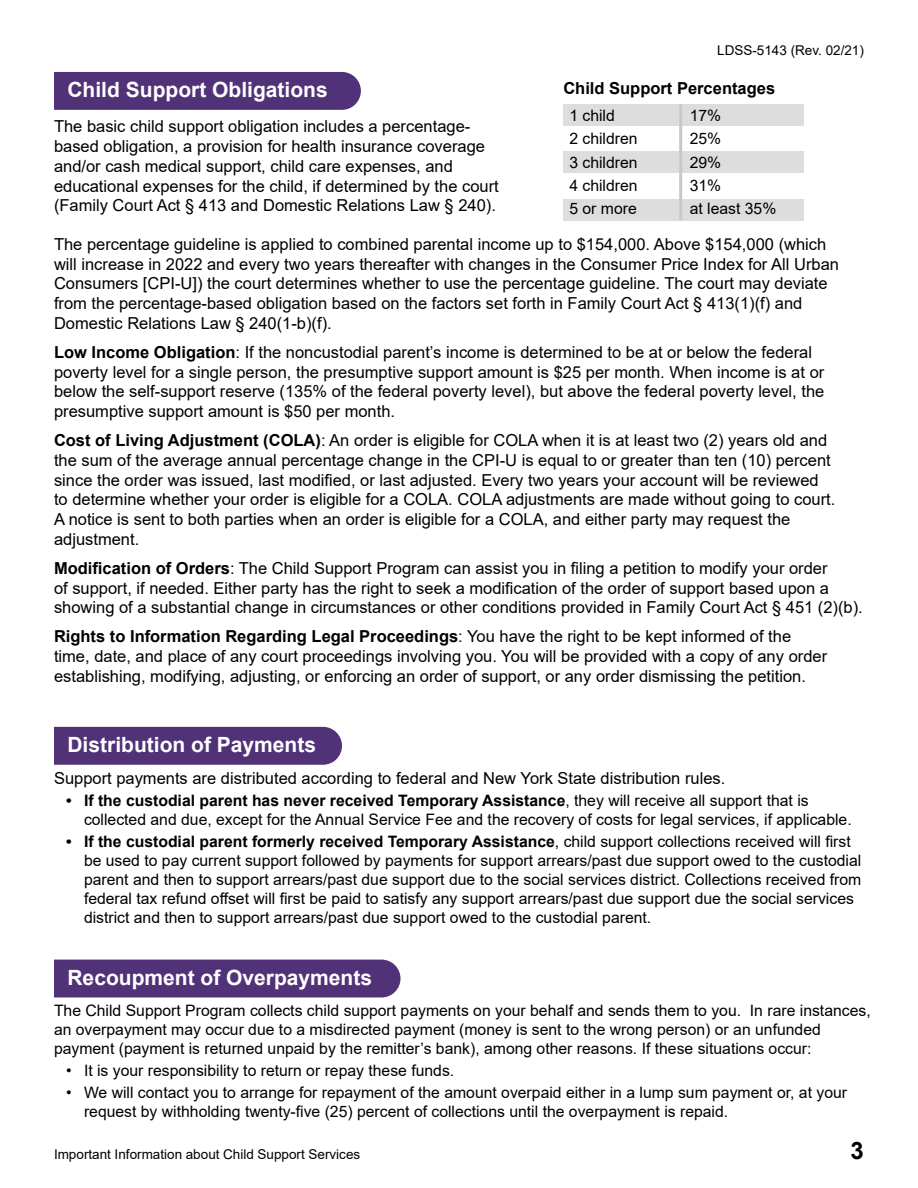
<style>
.page{position:relative;width:918px;height:1188px;background:#fff}
.page>*{position:absolute;margin:0;border:0;box-sizing:border-box;transform-origin:0 0}
.t1{font:700 24px "Arial";color:#000}
.t2{font:700 21px "Arial";color:#fff}
.t3{font:16.5px/19.8px "Arial";color:#000}
.t4{font:700 16.5px "Arial";color:#000}
.Table_Header{font:15.75px/18.9px "Arial";color:#000}
.t5{font:13.5px "Arial";color:#000}
.s1{font-weight:700}
</style>
<div class="page">
<div style="left:54px;top:72px;width:307px;height:38px;background:#513178"></div>
<div style="left:563px;top:104px;width:241px;height:22px;background:#dcddde"></div>
<div style="left:563px;top:151px;width:241px;height:22px;background:#dcddde"></div>
<div style="left:563px;top:199px;width:241px;height:21px;background:#dcddde"></div>
<hr style="left:679px;top:104px;width:3px;height:117px;background:#c7c8ca">
<div style="left:54px;top:727px;width:288px;height:38px;background:#513178"></div>
<div style="left:54px;top:960px;width:346px;height:37px;background:#513178"></div>
<p class="t5" style="left:717px;top:41px;width:148px">LDSS-5143 (Rev. 02/21)</p>
<p class="t4" style="left:563px;top:76px;width:213px">Child Support Percentages</p>
<p class="Table_Header" style="left:569px;top:106px;width:47px">1 child</p>
<p class="Table_Header" style="left:690px;top:106px;width:33px">17%</p>
<p class="Table_Header" style="left:569px;top:129px;width:70px">2 children</p>
<p class="Table_Header" style="left:690px;top:129px;width:33px">25%</p>
<p class="Table_Header" style="left:569px;top:152px;width:70px">3 children</p>
<p class="Table_Header" style="left:690px;top:152px;width:33px">29%</p>
<p class="Table_Header" style="left:569px;top:176px;width:70px">4 children</p>
<p class="Table_Header" style="left:690px;top:176px;width:33px">31%</p>
<p class="Table_Header" style="left:569px;top:199px;width:69px">5 or more</p>
<p class="Table_Header" style="left:690px;top:199px;width:88px">at least 35%</p>
<p class="t3" style="left:54px;top:234px;width:787px">The percentage guideline is applied to combined parental income up to $154,000. Above $154,000 (which will increase in 2022 and every two years thereafter with changes in the Consumer Price Index for All Urban Consumers [CPI-U]) the court determines whether to use the percentage guideline. The court may deviate from the percentage-based obligation based on the factors set forth in Family Court Act § 413(1)(f) and Domestic Relations Law § 240(1-b)(f).</p>
<p class="t3" style="left:54px;top:342px;width:772px"><span class="s1">Low Income Obligation</span>: If the noncustodial parent’s income is determined to be at or below the federal poverty level for a single person, the presumptive support amount is $25 per month. When income is at or below the self-support reserve (135% of the federal poverty level), but above the federal poverty level, the presumptive support amount is $50 per month.</p>
<p class="t3" style="left:54px;top:430px;width:783px"><span class="s1">Cost of Living Adjustment (COLA)</span>: An order is eligible for COLA when it is at least two (2) years old and the sum of the average annual percentage change in the CPI-U is equal to or greater than ten (10) percent since the order was issued, last modified, or last adjusted. Every two years your account will be reviewed to determine whether your order is eligible for a COLA. COLA adjustments are made without going to court.<br>A notice is sent to both parties when an order is eligible for a COLA, and either party may request the adjustment.</p>
<p class="t3" style="left:54px;top:558px;width:810px"><span class="s1">Modification of Orders</span>: The Child Support Program can assist you in filing a petition to modify your order<br>of support, if needed. Either party has the right to seek a modification of the order of support based upon a showing of a substantial change in circumstances or other conditions provided in Family Court Act § 451 (2)(b).</p>
<p class="t3" style="left:54px;top:626px;width:775px"><span class="s1">Rights to Information Regarding Legal Proceedings</span>: You have the right to be kept informed of the time, date, and place of any court proceedings involving you. You will be provided with a copy of any order establishing, modifying, adjusting, or enforcing an order of support, or any order dismissing the petition.</p>
<h3 class="t2" style="left:68px;top:75px;width:262px">Child Support Obligations</h3>
<p class="t3" style="left:54px;top:116px;width:446px">The basic child support obligation includes a percentage&shy;based obligation, a provision for health insurance coverage and/or cash medical support, child care expenses, and educational expenses for the child, if determined by the court (Family Court Act § 413 and Domestic Relations Law § 240).</p>
<h3 class="t2" style="left:68px;top:730px;width:250px">Distribution of Payments</h3>
<p class="t3" style="left:54px;top:768px;width:673px">Support payments are distributed according to federal and New York State distribution rules.</p>
<p class="Table_Header" style="left:84px;top:791px;width:769px;text-indent:-18px"><span class="s1">• If the custodial parent has never received Temporary Assistance</span>, they will receive all support that is collected and due, except for the Annual Service Fee and the recovery of costs for legal services, if applicable.</p>
<p class="Table_Header" style="left:84px;top:832px;width:779px;text-indent:-18px"><span class="s1">• If the custodial parent formerly received Temporary Assistance</span>, child support collections received will first be used to pay current support followed by payments for support arrears/past due support owed to the custodial parent and then to support arrears/past due support due to the social services district. Collections received from federal tax refund offset will first be paid to satisfy any support arrears/past due support due the social services district and then to support arrears/past due support owed to the custodial parent.</p>
<h3 class="t2" style="left:68px;top:963px;width:306px">Recoupment of Overpayments</h3>
<p class="Table_Header" style="left:54px;top:1001px;width:818px">The Child Support Program collects child support payments on your behalf and sends them to you. In rare instances, an overpayment may occur due to a misdirected payment (money is sent to the wrong person) or an unfunded payment (payment is returned unpaid by the remitter’s bank), among other reasons. If these situations occur:</p>
<p class="Table_Header" style="left:66px;top:1061px;width:390px">• It is your responsibility to return or repay these funds.</p>
<p class="Table_Header" style="left:84px;top:1083px;width:765px;text-indent:-18px">• We will contact you to arrange for repayment of the amount overpaid either in a lump sum payment or, at your request by withholding twenty-five (25) percent of collections until the overpayment is repaid.</p>
<p class="t5" style="left:54px;top:1145px;width:308px">Important Information about Child Support Services</p>
<h1 class="t1" style="left:851px;top:1134px;width:15px">3</h1>
</div>
